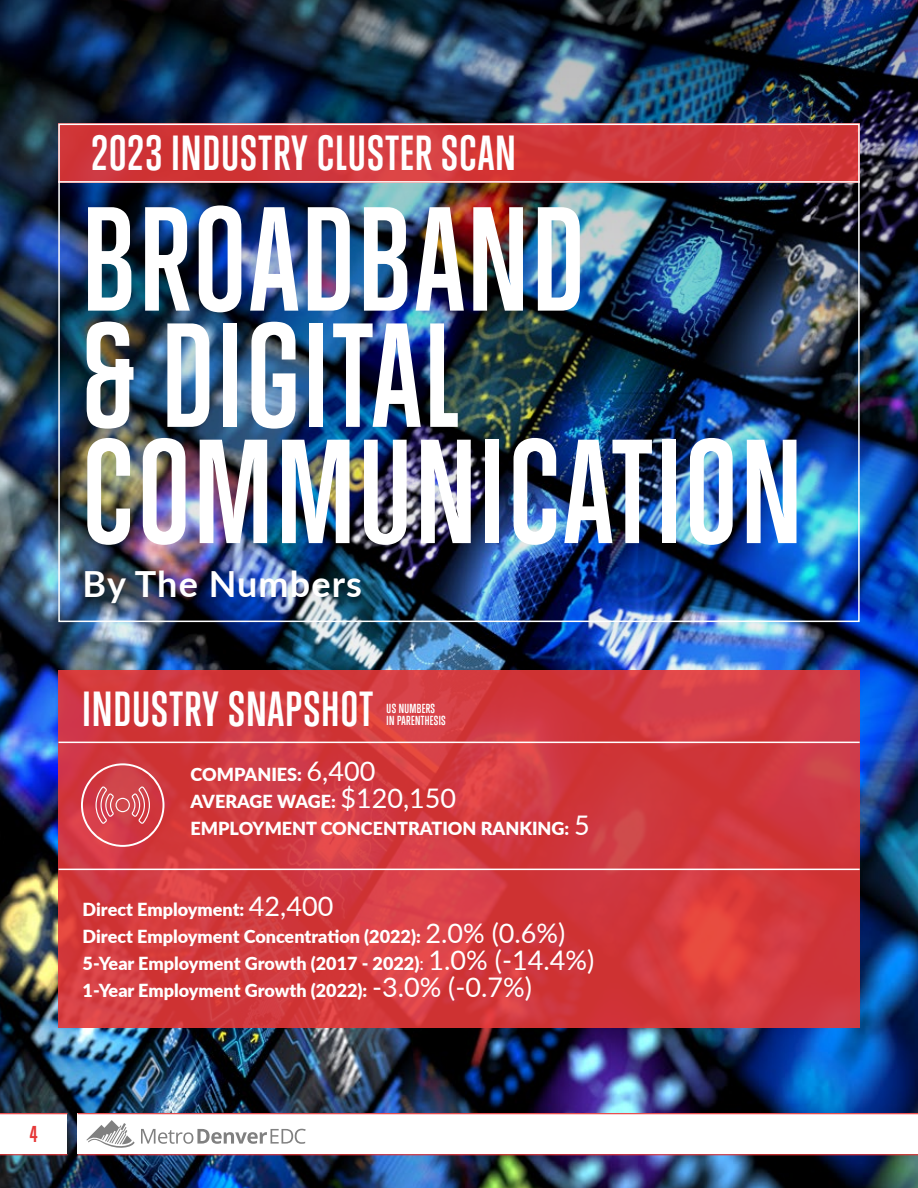
<style>
.page{position:relative;width:918px;height:1188px;background:#fff}
.page>*{position:absolute;margin:0;border:0;box-sizing:border-box;transform-origin:0 0}
.t1{font:700 135px/116.2px "Trump Gothic West";letter-spacing:.03em;color:#fff}
.t2{font:700 45px "Trump Gothic West";letter-spacing:.03em;color:#fff}
.t3{font:700 36px "Lato";letter-spacing:.03em;color:#fff}
.t4{font:700 21px "Trump Gothic West";color:#e63838}
.t5{font:900 18px/27px "Lato";color:#fff}
.t6{font:700 12px/12px "Trump Gothic West";letter-spacing:.03em;color:#fff}
.s1{font-weight:400;font-size:27px}
.s2{font-weight:400}
</style>
<div class="page">
<img style="left:0;top:788px;width:918px;height:400px">
<img style="left:0;top:0;width:918px;height:788px">
<div style="left:58px;top:124px;width:802px;height:59px;background:linear-gradient(to right,#d03539,#d23a3d)"></div>
<svg style="left:58px;top:671px;width:802px;height:357px;background:#d23a3f"></svg>
<hr style="left:58px;top:181px;width:802px;height:2px;background:#fff">
<hr style="left:59px;top:869px;width:801px;height:1px;background:#fff">
<hr style="left:59px;top:742px;width:801px;height:1px;background:#fff">
<svg style="left:81px;top:763px;width:83px;height:84px;background:#d6535b"></svg>
<div style="left:78px;top:1114px;width:840px;height:40px;background:#fff"></div>
<div style="left:0;top:1114px;width:68px;height:40px;background:#fff"></div>
<hr style="left:0;top:1113px;width:68px;height:1px;background:#e63838">
<hr style="left:78px;top:1113px;width:840px;height:1px;background:#e63838">
<hr style="left:0;top:1154px;width:68px;height:1px;background:#e63838">
<hr style="left:78px;top:1154px;width:840px;height:1px;background:#e63838">
<svg style="left:141px;top:1129px;width:165px;height:15px"></svg>
<svg style="left:86px;top:1120px;width:49px;height:28px"></svg>
<h2 class="t2" style="left:92px;top:126px;width:425px">2023 INDUSTRY CLUSTER SCAN</h2>
<h1 class="t1" style="left:83px;top:203px;width:721px">BROADBAND<br>&amp; DIGITAL<br>COMMUNICATION</h1>
<h3 class="t3" style="left:83px;top:558px;width:281px">By The Numbers</h3>
<h2 class="t2" style="left:83px;top:681px;width:292px">INDUSTRY SNAPSHOT</h2>
<p class="t6" style="left:387px;top:703px;width:61px">US NUMBERS<br>IN PARENTHESIS</p>
<p class="t5" style="left:191px;top:760px;width:401px">COMPANIES: <span class="s1">6,400<br></span>AVERAGE WAGE: <span class="s1">$120,150<br></span>EMPLOYMENT CONCENTRATION RANKING: <span class="s1">5</span></p>
<p class="t5" style="left:83px;top:895px;width:513px">Direct Employment: <span class="s1">42,400<br></span>Direct Employment Concentration (2022): <span class="s1">2.0% (0.6%)<br></span>5-Year Employment Growth (2017 - 2022)<span class="s2">:</span> <span class="s1">1.0% (-14.4%)<br></span>1-Year Employment Growth (2022): <span class="s1">-3.0% (-0.7%)</span></p>
<p class="t4" style="left:30px;top:1121px;width:9px">4</p>
</div>
